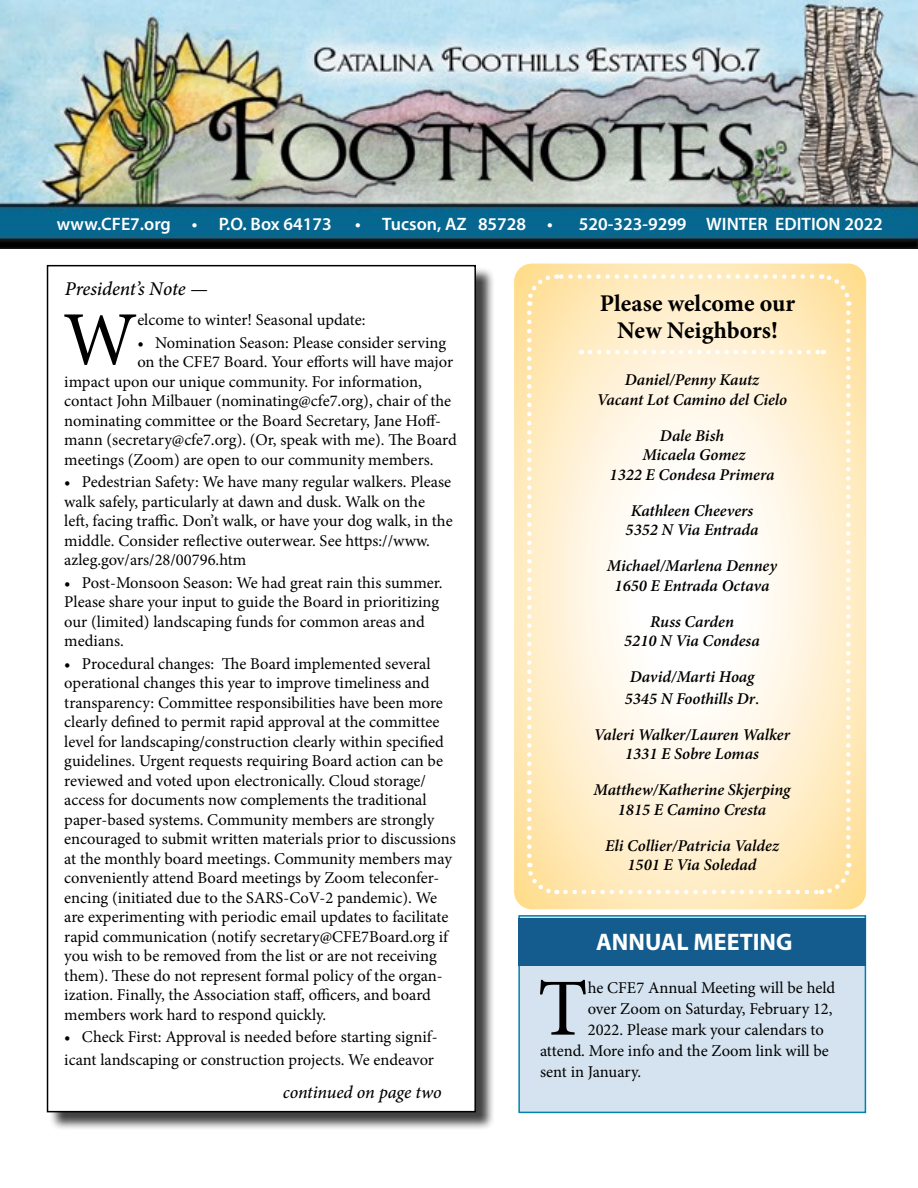
<style>
.page{position:relative;width:918px;height:1188px;background:#fff}
.page>*{position:absolute;margin:0;border:0;box-sizing:border-box;transform-origin:0 0}
.t1{font:81.15px "Minion Pro";color:#000}
.t2{font:76.5px "Minion Pro";color:#000}
.t3{font:700 24px/27px "Minion Pro";color:#000;text-align:center}
.t4{font:700 24px "Myriad Pro";color:#fff}
.t5{font:italic 500 19.5px "Minion Pro";letter-spacing:-.005em;color:#000}
.t6{font:600 18px "Myriad Pro";color:#fff}
.t7{font:italic 500 18px "Minion Pro";letter-spacing:-.005em;color:#000}
.t8{font:16.5px/19.5px "Minion Pro";color:#000}
.t9{font:italic 600 16.5px/19.5px "Minion Pro";letter-spacing:-.005em;color:#000;text-align:center}
.s1{font-weight:400;font-style:normal;font-size:18px}
</style>
<div class="page">
<div style="left:518px;top:915px;width:348px;height:198px;background:#d4e3ef;border:2px solid #0082af"></div>
<div style="left:49px;top:267px;width:446px;height:864px;background:#000;opacity:.75"></div>
<div style="left:48px;top:266px;width:427px;height:846px;background:#fff"></div>
<div style="left:47px;top:265px;width:429px;height:847px;border:2px solid #000"></div>
<div style="left:518px;top:918px;width:348px;height:48px;background:#135c8d"></div>
<svg style="left:514px;top:264px;width:352px;height:645px;background:#ffe5ad"></svg>
<img style="left:0;top:0;width:918px;height:249px">
<svg style="left:524px;top:272px;width:329px;height:625px"></svg>
<p class="t6" style="left:57px;top:213px;width:276px">www.CFE7.org • P.O. Box 64173</p>
<p class="t6" style="left:355px;top:213px;width:199px">• Tucson, AZ 85728 •</p>
<p class="t6" style="left:579px;top:213px;width:306px">520-323-9299 WINTER EDITION 2022</p>
<p class="t5" style="left:65px;top:275px;width:145px">President’s Note —</p>
<h2 class="t2" style="left:63px;top:289px;width:76px">W</h2>
<p class="t8" style="left:137px;top:310px;width:230px">elcome to winter! Seasonal update:</p>
<p class="t8" style="left:137px;top:333px;width:310px">• Nomination Season: Please consider serving</p>
<p class="t8" style="left:137px;top:352px;width:317px">on the CFE7 Board. Your efforts will have major</p>
<p class="t8" style="left:64px;top:372px;width:359px">impact upon our unique community. For information,</p>
<p class="t8" style="left:64px;top:391px;width:388px">contact John Milbauer (nominating@cfe7.org), chair of the</p>
<p class="t8" style="left:64px;top:411px;width:378px">nominating committee or the Board Secretary, Jane Hoff-</p>
<p class="t8" style="left:64px;top:430px;width:394px">mann (secretary@cfe7.org). (Or, speak with me). The Board</p>
<p class="t8" style="left:64px;top:450px;width:371px">meetings (Zoom) are open to our community members.</p>
<p class="t8" style="left:64px;top:472px;width:390px">• Pedestrian Safety: We have many regular walkers. Please walk safely, particularly at dawn and dusk. Walk on the left, facing traffic. Don’t walk, or have your dog walk, in the middle. Consider reflective outerwear. See https://www. azleg.gov/ars/28/00796.htm</p>
<p class="t8" style="left:64px;top:573px;width:380px">• Post-Monsoon Season: We had great rain this summer.<br>Please share your input to guide the Board in prioritizing our (limited) landscaping funds for common areas and medians.</p>
<p class="t8" style="left:64px;top:654px;width:393px">• Procedural changes: The Board implemented several operational changes this year to improve timeliness and transparency: Committee responsibilities have been more clearly defined to permit rapid approval at the committee level for landscaping/construction clearly within specified guidelines. Urgent requests requiring Board action can be reviewed and voted upon electronically. Cloud storage/ access for documents now complements the traditional paper-based systems. Community members are strongly encouraged to submit written materials prior to discussions at the monthly board meetings. Community members may conveniently attend Board meetings by Zoom teleconfer&shy;encing (initiated due to the SARS-CoV-2 pandemic). We are experimenting with periodic email updates to facilitate rapid communication (notify secretary@CFE7Board.org if you wish to be removed from the list or are not receiving them). These do not represent formal policy of the organ&shy;ization. Finally, the Association staff, officers, and board members work hard to respond quickly.</p>
<p class="t8" style="left:64px;top:1026px;width:375px;line-height:22.5px">• Check First: Approval is needed before starting signif&shy;icant landscaping or construction projects. We endeavor</p>
<p class="t7" style="left:283px;top:1080px;width:160px">continued on page two</p>
<h3 class="t3" style="left:600px;top:290px;width:197px">Please welcome our<br>New Neighbors!</h3>
<p class="t9" style="left:597px;top:370px;width:192px">Daniel/Penny Kautz<br>Vacant Lot Camino del Cielo</p>
<p class="t9" style="left:610px;top:425px;width:166px">Dale Bish<br>Micaela Gomez<br>1322 E Condesa Primera</p>
<p class="t9" style="left:626px;top:500px;width:134px">Kathleen Cheevers<br>5352 N Via Entrada</p>
<p class="t9" style="left:607px;top:556px;width:172px">Michael/Marlena Denney<br>1650 E Entrada Octava</p>
<p class="t9" style="left:624px;top:611px;width:137px">Russ Carden<br>5210 N Via Condesa</p>
<p class="t9" style="left:625px;top:666px;width:136px;line-height:21.6px;text-align:left">David/Marti Hoag<br>5345 N Foothills Dr<span class="s1">.</span></p>
<p class="t9" style="left:594px;top:724px;width:198px">Valeri Walker/Lauren Walker<br>1331 E Sobre Lomas</p>
<p class="t9" style="left:594px;top:780px;width:198px">Matthew/Katherine Skjerping<br>1815 E Camino Cresta</p>
<p class="t9" style="left:605px;top:835px;width:175px">Eli Collier/Patricia Valdez<br>1501 E Via Soledad</p>
<h3 class="t4" style="left:596px;top:926px;width:198px">ANNUAL MEETING</h3>
<h1 class="t1" style="left:538px;top:954px;width:52px">T</h1>
<p class="t8" style="left:588px;top:978px;width:249px">he CFE7 Annual Meeting will be held</p>
<p class="t8" style="left:588px;top:999px;width:246px">over Zoom on Saturday, February 12,</p>
<p class="t8" style="left:588px;top:1020px;width:238px">2022. Please mark your calendars to</p>
<p class="t8" style="left:540px;top:1041px;width:290px">attend. More info and the Zoom link will be</p>
<p class="t8" style="left:540px;top:1062px;width:103px">sent in January.</p>
</div>
